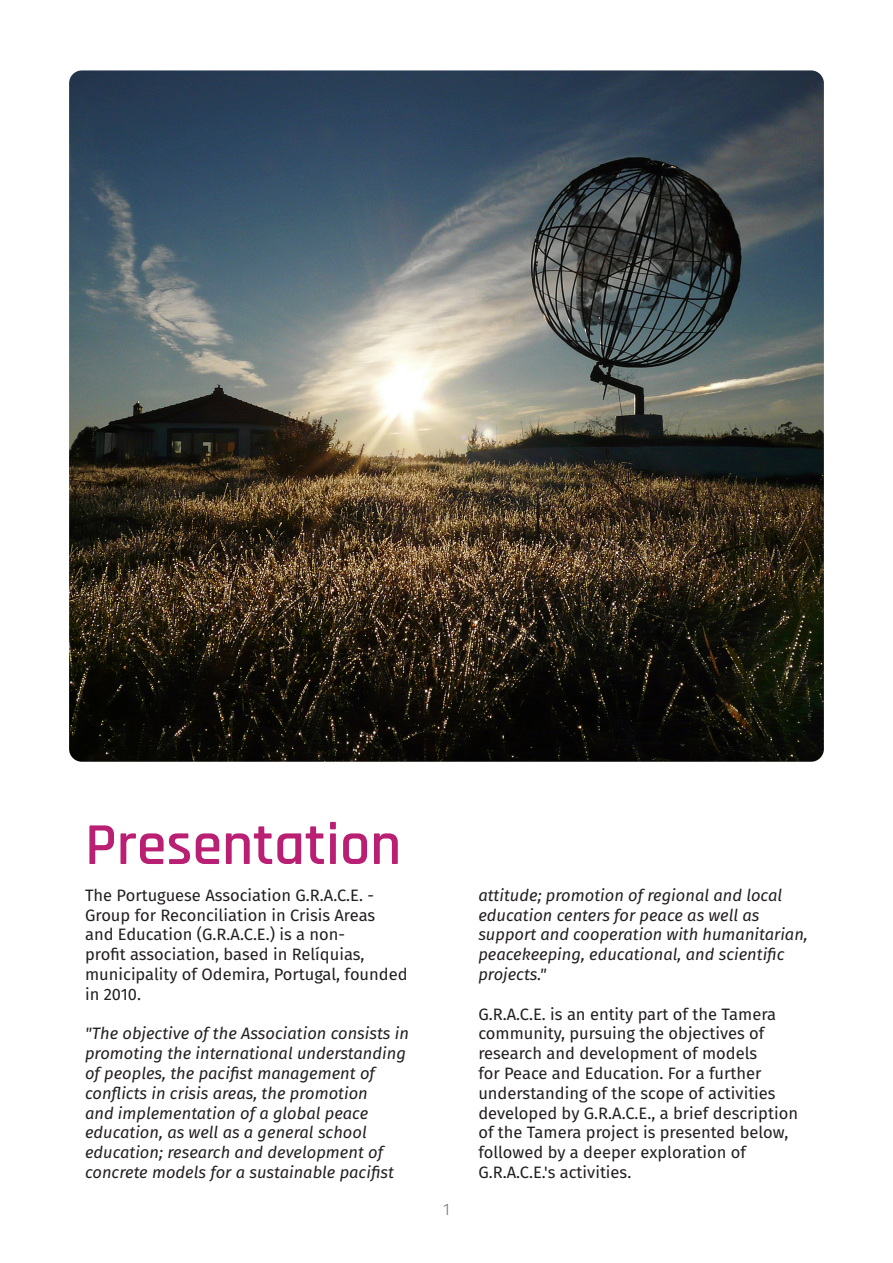
<style>
.page{position:relative;width:893px;height:1263px;background:#fff}
.page>*{position:absolute;margin:0;border:0;box-sizing:border-box;transform-origin:0 0}
.t1{font:600 60px "Rajdhani";color:#b92073}
.t2{font:16.5px/19.8px "Fira Sans";color:#231f20}
.t3{font:italic 16.5px/19.8px "Fira Sans";color:#231f20}
.t4{font:300 16.5px "Fira Sans";color:#6c6d70}
</style>
<div class="page">
<img style="left:69px;top:70px;width:755px;height:692px">
<p class="t1" style="left:85px;top:809px;width:318px">Presentation</p>
<p class="t2" style="left:85px;top:884px;width:324px">The Portuguese Association G.R.A.C.E. - Group for Reconciliation in Crisis Areas and Education (G.R.A.C.E.) is a non-<br>profit association, based in Relíquias, municipality of Odemira, Portugal, founded in 2010.</p>
<p class="t3" style="left:85px;top:1023px;width:325px">"The objective of the Association consists in promoting the international understanding of peoples, the pacifist management of conflicts in crisis areas, the promotion<br>and implementation of a global peace education, as well as a general school education; research and development of concrete models for a sustainable pacifist</p>
<p class="t4" style="left:443px;top:1197px;width:8px">1</p>
<p class="t3" style="left:478px;top:885px;width:331px">attitude; promotion of regional and local education centers for peace as well as support and cooperation with humanitarian, peacekeeping, educational, and scientific projects."</p>
<p class="t2" style="left:478px;top:1003px;width:321px">G.R.A.C.E. is an entity part of the Tamera community, pursuing the objectives of research and development of models<br>for Peace and Education. For a further understanding of the scope of activities developed by G.R.A.C.E., a brief description of the Tamera project is presented below, followed by a deeper exploration of G.R.A.C.E.'s activities.</p>
</div>
